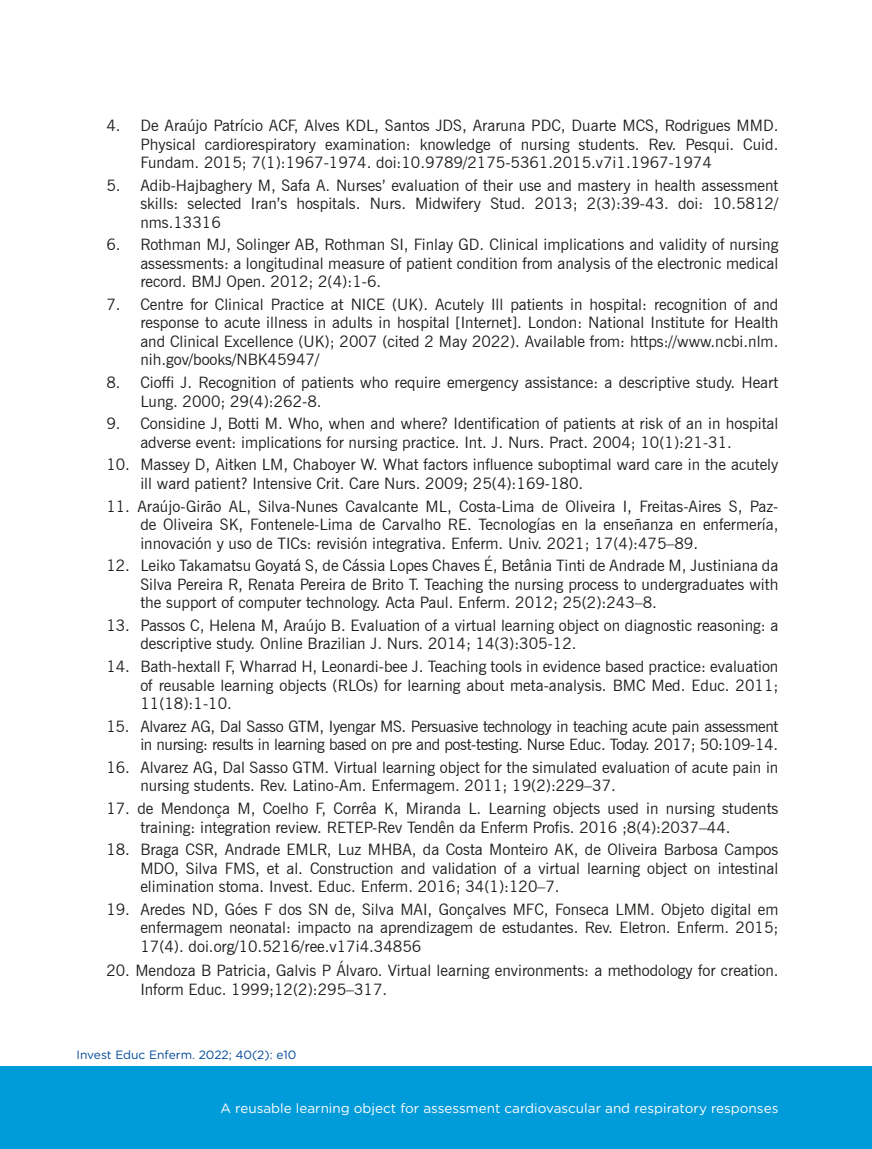
<style>
.page{position:relative;width:872px;height:1149px;background:#fff}
.page>*{position:absolute;margin:0;border:0;box-sizing:border-box;transform-origin:0 0}
.t1{font:15.75px/18.5px "News Gothic BT";color:#1d1d1b;text-align:justify}
.t2{font:15.75px/18.5px "News Gothic BT";letter-spacing:-.02em;color:#1d1d1b;text-align:right}
.t3{font:13.5px "Gotham Rounded";color:#fff}
.t4{font:12px "Gotham Rounded";color:#00499a}
</style>
<div class="page">
<div style="left:0;top:1065px;width:871px;height:83px;background:#009bd9"></div>
<p class="t1" style="left:140px;top:116px;width:639px;text-indent:-34px">4. De Araújo Patrício ACF, Alves KDL, Santos JDS, Araruna PDC, Duarte MCS, Rodrigues MMD.<br>Physical cardiorespiratory examination: knowledge of nursing students. Rev. Pesqui. Cuid.<br>Fundam. 2015; 7(1):1967-1974. doi:10.9789/2175-5361.2015.v7i1.1967-1974</p>
<p class="t1" style="left:140px;top:176px;width:639px;text-indent:-34px">5. Adib-Hajbaghery M, Safa A. Nurses’ evaluation of their use and mastery in health assessment skills: selected Iran’s hospitals. Nurs. Midwifery Stud. 2013; 2(3):39-43. doi: 10.5812/ nms.13316</p>
<p class="t1" style="left:140px;top:235px;width:639px;text-indent:-34px">6. Rothman MJ, Solinger AB, Rothman SI, Finlay GD. Clinical implications and validity of nursing assessments: a longitudinal measure of patient condition from analysis of the electronic medical record. BMJ Open. 2012; 2(4):1-6.</p>
<p class="t1" style="left:140px;top:295px;width:639px;text-indent:-34px">7. Centre for Clinical Practice at NICE (UK). Acutely Ill patients in hospital: recognition of and response to acute illness in adults in hospital [Internet]. London: National Institute for Health and Clinical Excellence (UK); 2007 (cited 2 May 2022). Available from: https://www.ncbi.nlm. nih.gov/books/NBK45947/</p>
<p class="t1" style="left:140px;top:373px;width:639px;text-indent:-34px">8. Cioffi J. Recognition of patients who require emergency assistance: a descriptive study. Heart<br>Lung. 2000; 29(4):262-8.</p>
<p class="t1" style="left:140px;top:414px;width:639px;text-indent:-34px">9. Considine J, Botti M. Who, when and where? Identification of patients at risk of an in hospital adverse event: implications for nursing practice. Int. J. Nurs. Pract. 2004; 10(1):21-31.</p>
<p class="t1" style="left:140px;top:455px;width:639px;text-indent:-34px">10. Massey D, Aitken LM, Chaboyer W. What factors influence suboptimal ward care in the acutely ill ward patient? Intensive Crit. Care Nurs. 2009; 25(4):169-180.</p>
<p class="t1" style="left:140px;top:496px;width:639px;text-indent:-34px">11. Araújo-Girão AL, Silva-Nunes Cavalcante ML, Costa-Lima de Oliveira I, Freitas-Aires S, Paz&shy;de Oliveira SK, Fontenele-Lima de Carvalho RE. Tecnologías en la enseñanza en enfermería, innovación y uso de TICs: revisión integrativa. Enferm. Univ. 2021; 17(4):475–89.</p>
<p class="t1" style="left:140px;top:556px;width:639px;text-indent:-34px">12. Leiko Takamatsu Goyatá S, de Cássia Lopes Chaves É, Betânia Tinti de Andrade M, Justiniana da Silva Pereira R, Renata Pereira de Brito T. Teaching the nursing process to undergraduates with the support of computer technology. Acta Paul. Enferm. 2012; 25(2):243–8.</p>
<p class="t1" style="left:140px;top:615px;width:639px;text-indent:-34px">13. Passos C, Helena M, Araújo B. Evaluation of a virtual learning object on diagnostic reasoning: a descriptive study. Online Brazilian J. Nurs. 2014; 14(3):305-12.</p>
<p class="t1" style="left:140px;top:657px;width:639px;text-indent:-34px">14. Bath-hextall F, Wharrad H, Leonardi-bee J. Teaching tools in evidence based practice: evaluation of reusable learning objects (RLOs) for learning about meta-analysis. BMC Med. Educ. 2011; 11(18):1-10.</p>
<p class="t2" style="left:106px;top:716px;width:673px">15. Alvarez AG, Dal Sasso GTM, Iyengar MS. Persuasive technology in teaching acute pain assessment in nursing: results in learning based on pre and post-testing. Nurse Educ. Today. 2017; 50:109-14.</p>
<p class="t1" style="left:140px;top:757px;width:639px;text-indent:-34px">16. Alvarez AG, Dal Sasso GTM. Virtual learning object for the simulated evaluation of acute pain in nursing students. Rev. Latino-Am. Enfermagem. 2011; 19(2):229–37.</p>
<p class="t1" style="left:140px;top:798px;width:639px;text-indent:-34px">17. de Mendonça M, Coelho F, Corrêa K, Miranda L. Learning objects used in nursing students training: integration review. RETEP-Rev Tendên da Enferm Profis. 2016 ;8(4):2037–44.</p>
<p class="t1" style="left:140px;top:840px;width:639px;text-indent:-34px">18. Braga CSR, Andrade EMLR, Luz MHBA, da Costa Monteiro AK, de Oliveira Barbosa Campos MDO, Silva FMS, et al. Construction and validation of a virtual learning object on intestinal elimination stoma. Invest. Educ. Enferm. 2016; 34(1):120–7.</p>
<p class="t1" style="left:140px;top:899px;width:639px;text-indent:-34px">19. Aredes ND, Góes F dos SN de, Silva MAI, Gonçalves MFC, Fonseca LMM. Objeto digital em enfermagem neonatal: impacto na aprendizagem de estudantes. Rev. Eletron. Enferm. 2015; 17(4). doi.org/10.5216/ree.v17i4.34856</p>
<p class="t1" style="left:140px;top:960px;width:639px;line-height:19px;text-indent:-34px">20. Mendoza B Patricia, Galvis P Álvaro. Virtual learning environments: a methodology for creation.<br>Inform Educ. 1999;12(2):295–317.</p>
<p class="t4" style="left:77px;top:1046px;width:221px">Invest Educ Enferm. 2022; 40(2): e10</p>
<p class="t3" style="left:221px;top:1098px;width:559px">A reusable learning object for assessment cardiovascular and respiratory responses</p>
</div>
